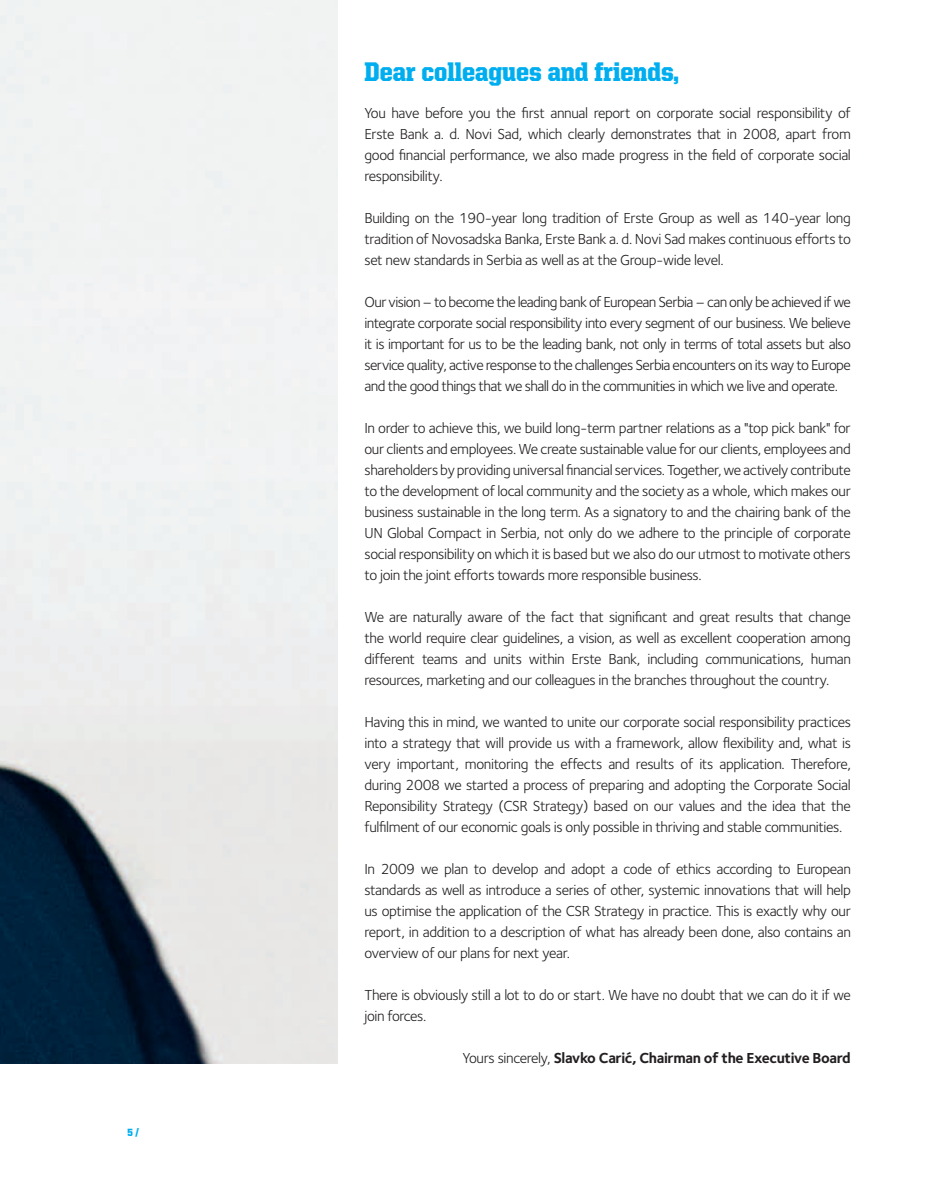
<style>
.page{position:relative;width:936px;height:1191px;background:#fff}
.page>*{position:absolute;margin:0;border:0;box-sizing:border-box;transform-origin:0 0}
.t1{font:900 27px "United Serif Semi Cond";color:#00aeef}
.t2{font:15px/21px "moj Foundry Sterling";letter-spacing:-.025em;color:#231f20;text-align:justify}
.t3{font:700 15px "moj Foundry Sterling";letter-spacing:-.025em;color:#231f20}
.t4{font:900 10.5px "United Serif Semi Cond";color:#00aeef}
.s1{font-weight:400}
</style>
<div class="page">
<img style="left:0;top:0;width:337px;height:1063px">
<p class="t4" style="left:128px;top:1126px;width:13px">5 /</p>
<h1 class="t1" style="left:364px;top:58px;width:316px">Dear colleagues and friends,</h1>
<p class="t2" style="left:364px;top:102px;width:488px">You have before you the first annual report on corporate social responsibility of Erste Bank a. d. Novi Sad, which clearly demonstrates that in 2008, apart from good financial performance, we also made progress in the field of corporate social responsibility.</p>
<p class="t2" style="left:364px;top:207px;width:488px">Building on the 190-year long tradition of Erste Group as well as 140-year long tradition of Novosadska Banka, Erste Bank a. d. Novi Sad makes continuous efforts to set new standards in Serbia as well as at the Group-wide level.</p>
<p class="t2" style="left:364px;top:291px;width:488px">Our vision – to become the leading bank of European Serbia – can only be achieved if we integrate corporate social responsibility into every segment of our business. We believe it is important for us to be the leading bank, not only in terms of total assets but also service quality, active response to the challenges Serbia encounters on its way to Europe and the good things that we shall do in the communities in which we live and operate.</p>
<p class="t2" style="left:364px;top:417px;width:488px">In order to achieve this, we build long-term partner relations as a "top pick bank" for our clients and employees. We create sustainable value for our clients, employees and shareholders by providing universal financial services. Together, we actively contribute to the development of local community and the society as a whole, which makes our business sustainable in the long term. As a signatory to and the chairing bank of the UN Global Compact in Serbia, not only do we adhere to the principle of corporate social responsibility on which it is based but we also do our utmost to motivate others to join the joint efforts towards more responsible business.</p>
<p class="t2" style="left:364px;top:606px;width:488px">We are naturally aware of the fact that significant and great results that change the world require clear guidelines, a vision, as well as excellent cooperation among different teams and units within Erste Bank, including communications, human resources, marketing and our colleagues in the branches throughout the country.</p>
<p class="t2" style="left:364px;top:711px;width:488px">Having this in mind, we wanted to unite our corporate social responsibility practices into a strategy that will provide us with a framework, allow flexibility and, what is very important, monitoring the effects and results of its application. Therefore, during 2008 we started a process of preparing and adopting the Corporate Social Reponsibility Strategy (CSR Strategy) based on our values and the idea that the fulfilment of our economic goals is only possible in thriving and stable communities.</p>
<p class="t2" style="left:364px;top:858px;width:488px">In 2009 we plan to develop and adopt a code of ethics according to European standards as well as introduce a series of other, systemic innovations that will help us optimise the application of the CSR Strategy in practice. This is exactly why our report, in addition to a description of what has already been done, also contains an overview of our plans for next year.</p>
<p class="t2" style="left:364px;top:984px;width:488px">There is obviously still a lot to do or start. We have no doubt that we can do it if we join forces.</p>
<p class="t3" style="left:462px;top:1049px;width:390px"><span class="s1">Yours sincerely,</span> Slavko Carić, Chairman of the Executive Board</p>
</div>
